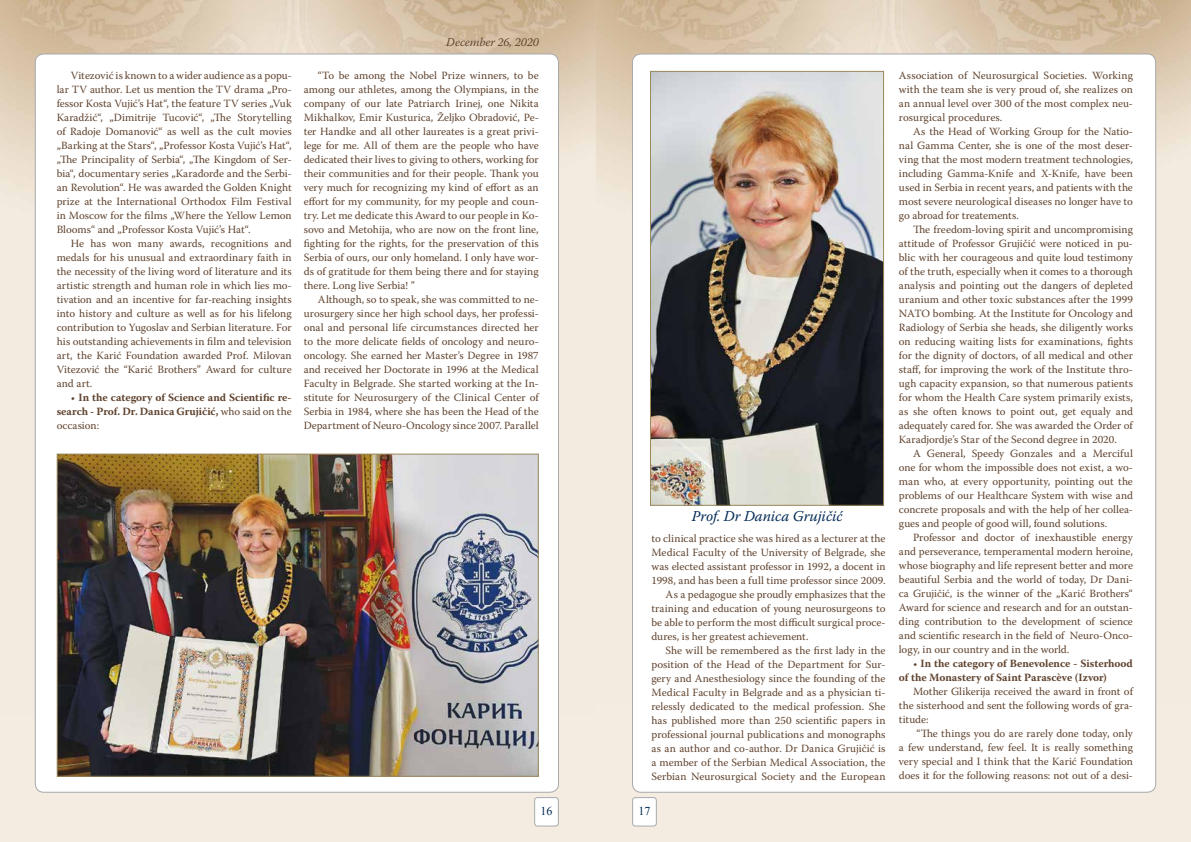
<style>
.page{position:relative;width:1191px;height:842px;background:#fff}
.page>*{position:absolute;margin:0;border:0;box-sizing:border-box;transform-origin:0 0}
.t1{font:italic 15px "Warnock Pro";color:#002a54}
.t2{font:italic 12px "Warnock Pro";letter-spacing:-.01em;color:#60432e}
.t3{font:12px "Times New Roman";color:#002a54}
.t4{font:11px/14px "Warnock Pro";color:#60432e;text-align:justify}
.t5{font:700 11px/14px "Warnock Pro";color:#60432e;text-align:justify}
.s1{font-weight:400}
</style>
<div class="page">
<div style="left:595px;top:675px;width:596px;height:167px;background:#f4ece0"></div>
<img style="left:595px;top:0;width:595px;height:703px">
<div style="left:632px;top:797px;width:24px;height:29px;background:#fff;border-radius:3px"></div>
<div style="left:632px;top:797px;width:24px;height:29px;border:1px solid #a7a9ac;border-radius:3px"></div>
<div style="left:632px;top:54px;width:523px;height:738px;background:#fff;border-radius:9px"></div>
<div style="left:0;top:675px;width:594px;height:167px;background:#f4ece0"></div>
<img style="left:0;top:0;width:595px;height:715px">
<div style="left:35px;top:54px;width:523px;height:738px;background:#fff;border-radius:9px"></div>
<div style="left:534px;top:797px;width:24px;height:29px;background:#fff;border-radius:3px"></div>
<div style="left:534px;top:797px;width:24px;height:29px;border:1px solid #a7a9ac;border-radius:3px"></div>
<img style="left:652px;top:73px;width:230px;height:431px">
<div style="left:650px;top:71px;width:234px;height:435px;border:1px solid #9b885d"></div>
<img style="left:59px;top:456px;width:478px;height:319px">
<div style="left:57px;top:454px;width:482px;height:323px;border:1px solid #9b885d"></div>
<p class="t4" style="left:57px;top:68px;width:236px;text-indent:14px">Vitezović is known to a wider audience as a popu&shy;lar TV author. Let us mention the TV drama „Pro&shy;fessor Kosta Vujić’s Hat“, the feature TV series „Vuk Karadžić“, „Dimitrije Tucović“, „The Storytelling of Radoje Domanović“ as well as the cult movies „Barking at the Stars“, „Professor Kosta Vujić’s Hat“, „The Principality of Serbia“, „The Kingdom of Ser&shy;bia“, documentary series „Karađorđe and the Serbi&shy;an Revolution“. He was awarded the Golden Knight prize at the International Orthodox Film Festival in Moscow for the films „Where the Yellow Lemon Blooms“ and „Professor Kosta Vujić’s Hat“.</p>
<p class="t4" style="left:57px;top:236px;width:236px;text-indent:14px">He has won many awards, recognitions and medals for his unusual and extraordinary faith in the necessity of the living word of literature and its artistic strength and human role in which lies mo&shy;tivation and an incentive for far-reaching insights into history and culture as well as for his lifelong contribution to Yugoslav and Serbian literature. For his outstanding achievements in film and television art, the Karić Foundation awarded Prof. Milovan Vitezović the “Karić Brothers” Award for culture and art.</p>
<p class="t5" style="left:57px;top:390px;width:236px;text-indent:14px"><span class="s1">•</span> In the category of Science and Scientific re&shy;search - Prof. Dr. Danica Grujičić, <span class="s1">who said on the occasion:</span></p>
<p class="t2" style="left:446px;top:35px;width:94px">December 26, 2020</p>
<p class="t4" style="left:304px;top:68px;width:236px;text-indent:14px">“To be among the Nobel Prize winners, to be among our athletes, among the Olympians, in the company of our late Patriarch Irinej, one Nikita Mikhalkov, Emir Kusturica, Željko Obradović, Pe&shy;ter Handke and all other laureates is a great privi&shy;lege for me. All of them are the people who have dedicated their lives to giving to others, working for their communities and for their people. Thank you very much for recognizing my kind of effort as an effort for my community, for my people and coun&shy;try. Let me dedicate this Award to our people in Ko&shy;sovo and Metohija, who are now on the front line, fighting for the rights, for the preservation of this Serbia of ours, our only homeland. I only have wor&shy;ds of gratitude for them being there and for staying there. Long live Serbia! ”</p>
<p class="t4" style="left:304px;top:292px;width:236px;text-indent:14px">Although, so to speak, she was committed to ne&shy;urosurgery since her high school days, her professi&shy;onal and personal life circumstances directed her to the more delicate fields of oncology and neuro&shy;oncology. She earned her Master’s Degree in 1987 and received her Doctorate in 1996 at the Medical Faculty in Belgrade. She started working at the In&shy;stitute for Neurosurgery of the Clinical Center of Serbia in 1984, where she has been the Head of the Department of Neuro-Oncology since 2007. Parallel</p>
<h1 class="t1" style="left:692px;top:507px;width:152px">Prof. Dr Danica Grujičić</h1>
<p class="t4" style="left:651px;top:532px;width:235px">to clinical practice she was hired as a lecturer at the</p>
<p class="t4" style="left:651px;top:546px;width:235px">Medical Faculty of the University of Belgrade, she</p>
<p class="t4" style="left:651px;top:560px;width:236px">was elected assistant professor in 1992, a docent in</p>
<p class="t4" style="left:651px;top:574px;width:235px">1998, and has been a full time professor since 2009.</p>
<p class="t4" style="left:665px;top:588px;width:221px">As a pedagogue she proudly emphasizes that the</p>
<p class="t4" style="left:651px;top:602px;width:236px">training and education of young neurosurgeons to</p>
<p class="t4" style="left:651px;top:616px;width:236px">be able to perform the most difficult surgical proce-</p>
<p class="t4" style="left:651px;top:630px;width:158px">dures, is her greatest achievement.</p>
<p class="t4" style="left:665px;top:644px;width:221px">She will be remembered as the first lady in the</p>
<p class="t4" style="left:651px;top:658px;width:236px">position of the Head of the Department for Sur-</p>
<p class="t4" style="left:651px;top:672px;width:236px">gery and Anesthesiology since the founding of the</p>
<p class="t4" style="left:651px;top:686px;width:236px">Medical Faculty in Belgrade and as a physician ti-</p>
<p class="t4" style="left:651px;top:700px;width:236px">relessly dedicated to the medical profession. She</p>
<p class="t4" style="left:651px;top:714px;width:235px">has published more than 250 scientific papers in</p>
<p class="t4" style="left:651px;top:728px;width:236px">professional journal publications and monographs</p>
<p class="t4" style="left:651px;top:742px;width:236px">as an author and co-author. Dr Danica Grujičić is</p>
<p class="t4" style="left:651px;top:756px;width:236px">a member of the Serbian Medical Association, the</p>
<p class="t4" style="left:651px;top:770px;width:235px">Serbian Neurosurgical Society and the European</p>
<p class="t3" style="left:540px;top:803px;width:13px">16</p>
<p class="t3" style="left:638px;top:803px;width:13px">17</p>
<p class="t4" style="left:899px;top:68px;width:236px">Association of Neurosurgical Societies. Working with the team she is very proud of, she realizes on an annual level over 300 of the most complex neu&shy;rosurgical procedures.</p>
<p class="t4" style="left:899px;top:124px;width:236px;text-indent:14px">As the Head of Working Group for the Natio&shy;nal Gamma Center, she is one of the most deser&shy;ving that the most modern treatment technologies, including Gamma-Knife and X-Knife, have been used in Serbia in recent years, and patients with the most severe neurological diseases no longer have to go abroad for treatements.</p>
<p class="t4" style="left:899px;top:222px;width:236px;text-indent:14px">The freedom-loving spirit and uncompromising attitude of Professor Grujičić were noticed in pu&shy;blic with her courageous and quite loud testimony of the truth, especially when it comes to a thorough analysis and pointing out the dangers of depleted uranium and other toxic substances after the 1999<br>NATO bombing. At the Institute for Oncology and Radiology of Serbia she heads, she diligently works on reducing waiting lists for examinations, fights for the dignity of doctors, of all medical and other staff, for improving the work of the Institute thro&shy;ugh capacity expansion, so that numerous patients for whom the Health Care system primarily exists, as she often knows to point out, get equaly and adequately cared for. She was awarded the Order of Karadjordje’s Star of the Second degree in 2020.</p>
<p class="t4" style="left:899px;top:446px;width:236px;text-indent:14px">A General, Speedy Gonzales and a Merciful one for whom the impossible does not exist, a wo&shy;man who, at every opportunity, pointing out the problems of our Healthcare System with wise and concrete proposals and with the help of her collea&shy;gues and people of good will, found solutions.</p>
<p class="t4" style="left:899px;top:530px;width:236px;text-indent:14px">Professor and doctor of inexhaustible energy and perseverance, temperamental modern heroine, whose biography and life represent better and more beautiful Serbia and the world of today, Dr Dani&shy;ca Grujičić, is the winner of the „Karić Brothers“ Award for science and research and for an outstan&shy;ding contribution to the development of science and scientific research in the field of Neuro-Onco&shy;logy, in our country and in the world.</p>
<p class="t5" style="left:899px;top:656px;width:236px;text-indent:14px"><span class="s1">•</span> In the category of Benevolence - Sisterhood of the Monastery of Saint Parascève (Izvor)</p>
<p class="t4" style="left:899px;top:684px;width:236px;text-indent:14px">Mother Glikerija received the award in front of the sisterhood and sent the following words of gra&shy;titude:</p>
<p class="t4" style="left:899px;top:726px;width:236px;text-indent:18px">“The things you do are rarely done today, only a few understand, few feel. It is really something very special and I think that the Karić Foundation does it for the following reasons: not out of a desi-</p>
</div>
